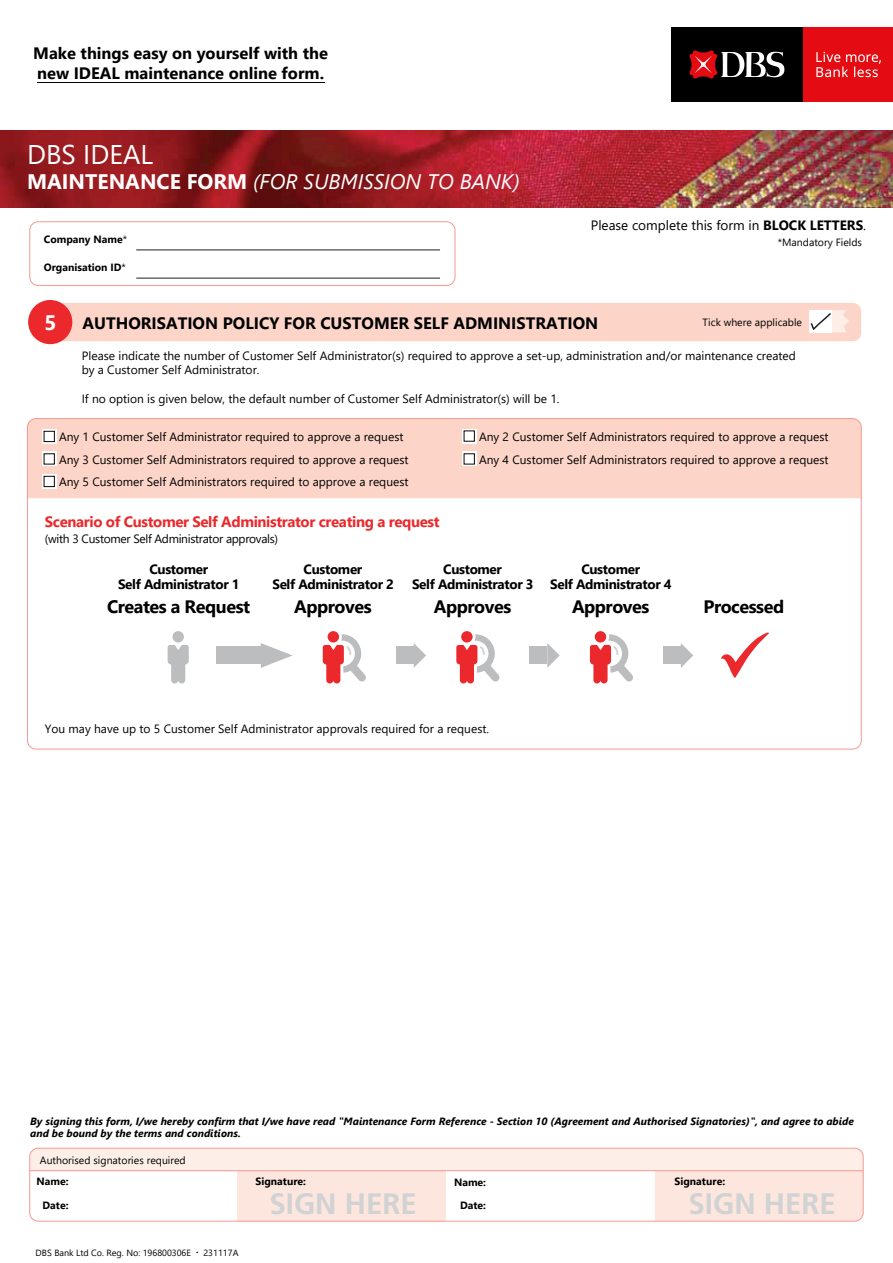
<style>
.page{position:relative;width:893px;height:1263px;background:#fff}
.page>*{position:absolute;margin:0;border:0;box-sizing:border-box;transform-origin:0 0}
.t1{font:700 29.55px "Frutiger LT Std";color:#d1d2d4}
.t2{font:27px "Segoe UI";color:#fff}
.t3{font:italic 21px "Segoe UI";color:#fff}
.t4{font:700 18px "Segoe UI";letter-spacing:-.025em;color:#000}
.t5{font:700 16.5px/19.8px "Segoe UI";color:#000}
.t6{font:700 15px "Segoe UI";letter-spacing:-.025em;color:#eb292c}
.t7{font:700 13.5px/14.2px "Segoe UI";letter-spacing:-.025em;color:#000;text-align:center}
.t8{font:13.5px "Segoe UI";color:#000}
.t9{font:12px/22.4px "Segoe UI";color:#000}
.t10{font:12px "Segoe UI";letter-spacing:-.025em;color:#000}
.t11{font:italic 700 10.5px/12.6px "Segoe UI";letter-spacing:.005em;color:#000}
.t12{font:700 10.5px "Segoe UI";color:#000}
.t13{font:10.5px "Segoe UI";color:#000}
.t14{font:9px "Segoe UI";color:#000}
.s1{font-weight:700;font-style:normal}
.s2{font-weight:400}
.s3{font-weight:700}
.s4{font-size:21px;color:#fff}
</style>
<div class="page">
<div style="left:53px;top:303px;width:808px;height:38px;background:#fcd5c8;border-radius:9px"></div>
<div style="left:28px;top:300px;width:44px;height:44px;background:#eb292c;border-radius:50%"></div>
<div style="left:27px;top:419px;width:833px;height:79px;background:#fcd5c8"></div>
<svg style="left:323px;top:634px;width:43px;height:49px"></svg>
<div style="left:328px;top:631px;width:11px;height:11px;background:#eb292c;border-radius:50%"></div>
<svg style="left:456px;top:634px;width:44px;height:49px"></svg>
<div style="left:461px;top:631px;width:12px;height:11px;background:#eb292c;border-radius:50%"></div>
<svg style="left:590px;top:634px;width:43px;height:49px"></svg>
<div style="left:595px;top:631px;width:11px;height:11px;background:#eb292c;border-radius:50%"></div>
<div style="left:396px;top:647px;width:18px;height:17px;background:#bcbdbf"></div>
<svg style="left:414px;top:643px;width:12px;height:25px"></svg>
<div style="left:216px;top:647px;width:45px;height:17px;background:#bcbdbf"></div>
<svg style="left:261px;top:643px;width:31px;height:25px"></svg>
<div style="left:663px;top:647px;width:18px;height:17px;background:#bcbdbf"></div>
<svg style="left:681px;top:643px;width:12px;height:25px"></svg>
<div style="left:530px;top:647px;width:17px;height:17px;background:#bcbdbf"></div>
<svg style="left:547px;top:643px;width:13px;height:25px"></svg>
<svg style="left:721px;top:632px;width:48px;height:46px"></svg>
<svg style="left:168px;top:645px;width:21px;height:38px"></svg>
<div style="left:172px;top:631px;width:12px;height:11px;background:#bcbdbf;border-radius:50%"></div>
<svg style="left:42px;top:429px;width:14px;height:15px"></svg>
<div style="left:44px;top:431px;width:10px;height:11px;background:#fff"></div>
<div style="left:44px;top:431px;width:11px;height:11px;border:1px solid #060605"></div>
<svg style="left:42px;top:452px;width:14px;height:14px"></svg>
<div style="left:44px;top:454px;width:10px;height:10px;background:#fff"></div>
<div style="left:44px;top:453px;width:11px;height:12px;border:1px solid #060605"></div>
<svg style="left:42px;top:474px;width:14px;height:15px"></svg>
<div style="left:44px;top:476px;width:10px;height:11px;background:#fff"></div>
<div style="left:44px;top:476px;width:11px;height:11px;border:1px solid #060605"></div>
<svg style="left:462px;top:429px;width:14px;height:14px"></svg>
<div style="left:464px;top:431px;width:10px;height:10px;background:#fff"></div>
<div style="left:464px;top:430px;width:11px;height:12px;border:1px solid #060605"></div>
<svg style="left:462px;top:452px;width:14px;height:14px"></svg>
<div style="left:464px;top:454px;width:10px;height:10px;background:#fff"></div>
<div style="left:464px;top:453px;width:11px;height:12px;border:1px solid #060605"></div>
<svg style="left:809px;top:310px;width:40px;height:23px"></svg>
<svg style="left:30px;top:1148px;width:833px;height:73px"></svg>
<div style="left:29px;top:1148px;width:835px;height:73px;border:1px solid #f59992;border-radius:9px"></div>
<hr style="left:30px;top:1170px;width:833px;height:1px;background:#f59992">
<img style="left:672px;top:28px;width:221px;height:73px">
<img style="left:0;top:131px;width:893px;height:76px">
<div style="left:29px;top:221px;width:426px;height:65px;border:1px solid #f59992;border-radius:9px"></div>
<hr style="left:136px;top:250px;width:304px;height:1px;background:#231f20">
<hr style="left:136px;top:278px;width:304px;height:1px;background:#231f20">
<hr style="left:37px;top:82px;width:287px;height:1px;background:#000">
<h3 class="t5" style="left:33px;top:42px;width:296px">Make things easy on yourself with the new IDEAL maintenance online form.</h3>
<h2 class="t2" style="left:27px;top:129px;width:128px">DBS IDEAL</h2>
<h3 class="t3" style="left:27px;top:162px;width:494px"><span class="s1">MAINTENANCE FORM</span> (FOR SUBMISSION TO BANK)</h3>
<p class="t12" style="left:44px;top:229px;width:85px">Company Name<span class="s2">*</span></p>
<p class="t12" style="left:44px;top:257px;width:84px">Organisation ID<span class="s2">*</span></p>
<p class="t8" style="left:591px;top:212px;width:277px">Please complete this form in <span class="s3">BLOCK LETTERS</span>.</p>
<p class="t13" style="left:778px;top:233px;width:86px">*Mandatory Fields</p>
<h3 class="t5" style="left:44px;top:311px;width:555px"><span class="s4">5</span> AUTHORISATION POLICY FOR CUSTOMER SELF ADMINISTRATION</h3>
<p class="t13" style="left:703px;top:312px;width:101px">Tick where applicable</p>
<p class="t9" style="left:82px;top:348px;width:716px;line-height:14.1px">Please indicate the number of Customer Self Administrator(s) required to approve a set-up, administration and/or maintenance created by a Customer Self Administrator.</p>
<p class="t9" style="left:82px;top:387px;width:479px">If no option is given below, the default number of Customer Self Administrator(s) will be 1.</p>
<p class="t9" style="left:59px;top:425px;width:351px">Any 1 Customer Self Administrator required to approve a request<br>Any 3 Customer Self Administrators required to approve a request<br>Any 5 Customer Self Administrators required to approve a request</p>
<p class="t9" style="left:479px;top:424px;width:351px">Any 2 Customer Self Administrators required to approve a request<br>Any 4 Customer Self Administrators required to approve a request</p>
<p class="t6" style="left:45px;top:508px;width:396px">Scenario of Customer Self Administrator creating a request</p>
<p class="t10" style="left:45px;top:527px;width:235px">(with 3 Customer Self Administrator approvals)</p>
<p class="t7" style="left:118px;top:561px;width:123px">Customer<br>Self Administrator 1</p>
<h3 class="t4" style="left:107px;top:590px;width:145px">Creates a Request</h3>
<p class="t7" style="left:272px;top:561px;width:123px">Customer<br>Self Administrator 2</p>
<h3 class="t4" style="left:294px;top:590px;width:79px">Approves</h3>
<p class="t7" style="left:412px;top:561px;width:123px">Customer<br>Self Administrator 3</p>
<h3 class="t4" style="left:434px;top:590px;width:79px">Approves</h3>
<p class="t7" style="left:550px;top:561px;width:123px">Customer<br>Self Administrator 4</p>
<h3 class="t4" style="left:572px;top:590px;width:79px">Approves</h3>
<h3 class="t4" style="left:703px;top:590px;width:82px">Processed</h3>
<p class="t9" style="left:45px;top:717px;width:446px">You may have up to 5 Customer Self Administrator approvals required for a request.</p>
<p class="t11" style="left:30px;top:1113px;width:825px">By signing this form, I/we hereby confirm that I/we have read "Maintenance Form Reference - Section 10 (Agreement and Authorised Signatories)", and agree to abide and be bound by the terms and conditions.</p>
<p class="t13" style="left:40px;top:1150px;width:147px">Authorised signatories required</p>
<p class="t12" style="left:37px;top:1171px;width:34px">Name:</p>
<p class="t12" style="left:43px;top:1195px;width:27px">Date:</p>
<p class="t12" style="left:256px;top:1171px;width:52px">Signature:</p>
<p class="t12" style="left:454px;top:1172px;width:34px">Name:</p>
<p class="t12" style="left:460px;top:1195px;width:28px">Date:</p>
<p class="t12" style="left:675px;top:1171px;width:52px">Signature:</p>
<h1 class="t1" style="left:269px;top:1186px;width:149px">SIGN HERE</h1>
<h1 class="t1" style="left:688px;top:1186px;width:149px">SIGN HERE</h1>
<p class="t14" style="left:35px;top:1244px;width:205px">DBS Bank Ltd Co. Reg. No: 196800306E <sup>.</sup> 231117A</p>
</div>
